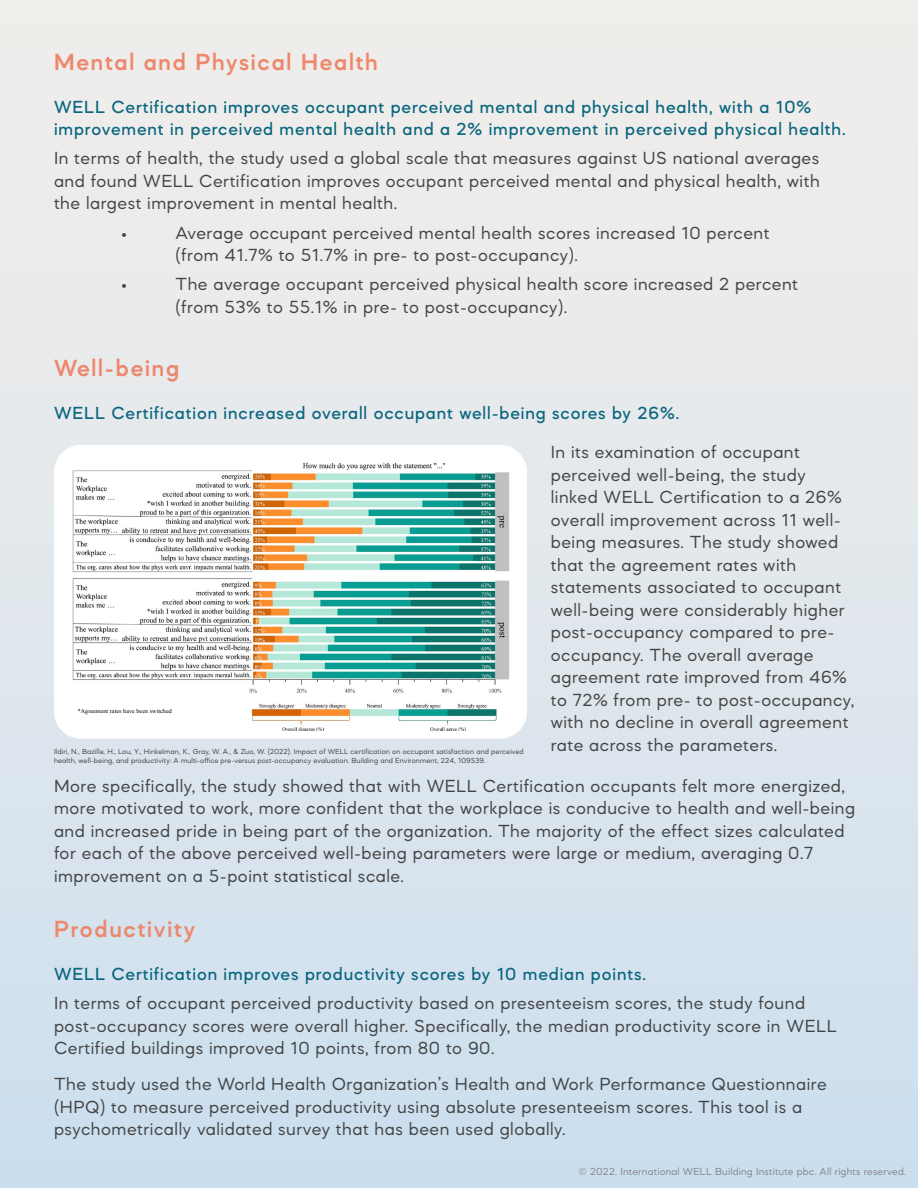
<style>
.page{position:relative;width:918px;height:1188px;background:#fff}
.page>*{position:absolute;margin:0;border:0;box-sizing:border-box;transform-origin:0 0}
.t1{font:600 24px "Mazzard M";letter-spacing:.075em;color:#ed886d}
.t2{font:18px/22.5px "Mazzard M";letter-spacing:.03em;color:#444}
.t3{font:500 18px/22.5px "Mazzard M";letter-spacing:.05em;color:#0b6680}
.t4{font:10.5px "Mazzard M";letter-spacing:.02em;color:#888787}
.t5{font:7.5px/9px "Mazzard M";letter-spacing:.015em;color:#444}
.t6{font:6px "Times New Roman";letter-spacing:.015em;color:#000}
</style>
<div class="page">
<div style="left:0;top:0;width:918px;height:1188px;background:linear-gradient(to bottom,#f3efea,#ccdfee)"></div>
<div style="left:54px;top:445px;width:473px;height:294px;background:#fff;border-radius:27px"></div>
<img style="left:72px;top:462px;width:438px;height:269px">
<h1 class="t1" style="left:54px;top:47px;width:325px">Mental and Physical Health</h1>
<p class="t3" style="left:54px;top:95px;width:793px">WELL Certification improves occupant perceived mental and physical health, with a 10% improvement in perceived mental health and a 2% improvement in perceived physical health.</p>
<p class="t2" style="left:54px;top:147px;width:767px;text-align:justify">In terms of health, the study used a global scale that measures against US national averages and found WELL Certification improves occupant perceived mental and physical health, with the largest improvement in mental health.</p>
<p class="t2" style="left:122px;top:221px;width:7px">•</p>
<p class="t2" style="left:176px;top:221px;width:596px">Average occupant perceived mental health scores increased 10 percent (from 41.7% to 51.7% in pre- to post-occupancy).</p>
<p class="t2" style="left:122px;top:273px;width:7px">•</p>
<p class="t2" style="left:176px;top:273px;width:624px">The average occupant perceived physical health score increased 2 percent (from 53% to 55.1% in pre- to post-occupancy).</p>
<h1 class="t1" style="left:54px;top:353px;width:127px">Well-being</h1>
<p class="t3" style="left:54px;top:401px;width:627px">WELL Certification increased overall occupant well-being scores by 26%.</p>
<p class="t2" style="left:551px;top:440px;width:305px">In its examination of occupant perceived well-being, the study linked WELL Certification to a 26% overall improvement across 11 well&shy;being measures. The study showed that the agreement rates with statements associated to occupant well-being were considerably higher post-occupancy compared to pre&shy;occupancy. The overall average agreement rate improved from 46% to 72% from pre- to post-occupancy, with no decline in overall agreement rate across the parameters.</p>
<p class="t2" style="left:54px;top:774px;width:803px">More specifically, the study showed that with WELL Certification occupants felt more energized, more motivated to work, more confident that the workplace is conducive to health and well-being and increased pride in being part of the organization. The majority of the effect sizes calculated for each of the above perceived well-being parameters were large or medium, averaging 0.7 improvement on a 5-point statistical scale.</p>
<h1 class="t1" style="left:54px;top:914px;width:143px">Productivity</h1>
<p class="t3" style="left:54px;top:962px;width:593px">WELL Certification improves productivity scores by 10 median points.</p>
<p class="t2" style="left:54px;top:992px;width:784px">In terms of occupant perceived productivity based on presenteeism scores, the study found post-occupancy scores were overall higher. Specifically, the median productivity score in WELL<br>Certified buildings improved 10 points, from 80 to 90.</p>
<p class="t2" style="left:54px;top:1073px;width:774px">The study used the World Health Organization’s Health and Work Performance Questionnaire (HPQ) to measure perceived productivity using absolute presenteeism scores. This tool is a psychometrically validated survey that has been used globally.</p>
<p class="t6" style="left:78px;top:707px;width:96px">*Agreement rates have been switched</p>
<p class="t5" style="left:54px;top:746px;width:471px">Ildiri, N., Bazille, H., Lou, Y., Hinkelman, K., Gray, W. A., &amp; Zuo, W. (2022). Impact of WELL certification on occupant satisfaction and perceived health, well-being, and productivity: A multi-office pre-versus post-occupancy evaluation. Building and Environment, 224, 109539.</p>
<p class="t4" style="left:579px;top:1165px;width:329px">© 2022. International WELL Building Institute pbc. All rights reserved.</p>
</div>
